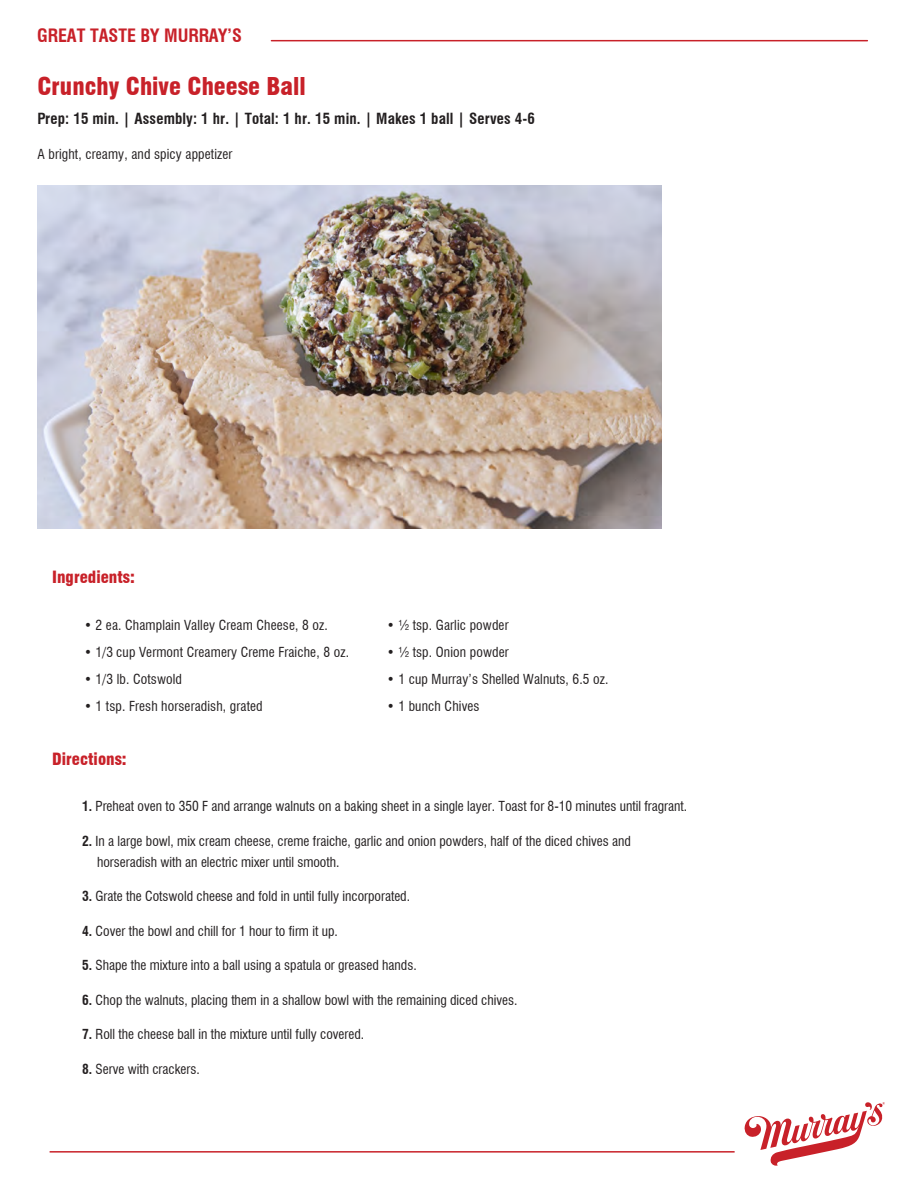
<style>
.page{position:relative;width:918px;height:1188px;background:#fff}
.page>*{position:absolute;margin:0;border:0;box-sizing:border-box;transform-origin:0 0}
.t1{font:900 condensed 24px "Swiss 721 BT";color:#c82129}
.t2{font:700 condensed 18px "Swiss 721 BT";color:#c82129}
.t3{font:900 condensed 16.5px "Swiss 721 BT";color:#c82129}
.t4{font:700 condensed 15px "Swiss 721 BT";letter-spacing:.01em;color:#231f20}
.t5{font:condensed 13.5px/21px "Swiss 721 BT";color:#231f20}
.s1{font-weight:700}
</style>
<div class="page">
<img style="left:37px;top:186px;width:625px;height:343px">
<hr style="left:50px;top:1151px;width:685px;height:2px;background:#c82129">
<hr style="left:271px;top:40px;width:596px;height:1px;background:#c82129">
<svg style="left:744px;top:1102px;width:141px;height:64px"></svg>
<h2 class="t2" style="left:37px;top:25px;width:206px">GREAT TASTE BY MURRAY’S</h2>
<h1 class="t1" style="left:37px;top:72px;width:270px">Crunchy Chive Cheese Ball</h1>
<p class="t4" style="left:37px;top:110px;width:499px">Prep: 15 min. | Assembly: 1 hr. | Total: 1 hr. 15 min. | Makes 1 ball | Serves 4-6</p>
<p class="t5" style="left:37px;top:144px;width:197px">A bright, creamy, and spicy appetizer</p>
<p class="t3" style="left:52px;top:567px;width:84px">Ingredients:</p>
<p class="t5" style="left:84px;top:614px;width:245px">• 2 ea. Champlain Valley Cream Cheese, 8 oz.</p>
<p class="t5" style="left:84px;top:641px;width:267px">• 1/3 cup Vermont Creamery Creme Fraiche, 8 oz.</p>
<p class="t5" style="left:84px;top:668px;width:100px">• 1/3 lb. Cotswold</p>
<p class="t5" style="left:84px;top:695px;width:180px">• 1 tsp. Fresh horseradish, grated</p>
<p class="t3" style="left:52px;top:749px;width:76px">Directions:</p>
<p class="t5" style="left:82px;top:796px;width:607px"><span class="s1">1.</span> Preheat oven to 350 F and arrange walnuts on a baking sheet in a single layer. Toast for 8-10 minutes until fragrant.</p>
<p class="t5" style="left:97px;top:830px;width:535px;text-indent:-15px"><span class="s1">2.</span> In a large bowl, mix cream cheese, creme fraiche, garlic and onion powders, half of the diced chives and horseradish with an electric mixer until smooth.</p>
<p class="t5" style="left:82px;top:886px;width:330px"><span class="s1">3.</span> Grate the Cotswold cheese and fold in until fully incorporated.</p>
<p class="t5" style="left:82px;top:920px;width:257px"><span class="s1">4.</span> Cover the bowl and chill for 1 hour to firm it up.</p>
<p class="t5" style="left:82px;top:955px;width:336px"><span class="s1">5.</span> Shape the mixture into a ball using a spatula or greased hands.</p>
<p class="t5" style="left:82px;top:989px;width:437px"><span class="s1">6.</span> Chop the walnuts, placing them in a shallow bowl with the remaining diced chives.</p>
<p class="t5" style="left:82px;top:1024px;width:284px"><span class="s1">7.</span> Roll the cheese ball in the mixture until fully covered.</p>
<p class="t5" style="left:82px;top:1058px;width:119px"><span class="s1">8.</span> Serve with crackers.</p>
<p class="t5" style="left:387px;top:614px;width:123px">• ½ tsp. Garlic powder</p>
<p class="t5" style="left:387px;top:641px;width:123px">• ½ tsp. Onion powder</p>
<p class="t5" style="left:387px;top:668px;width:223px">• 1 cup Murray’s Shelled Walnuts, 6.5 oz.</p>
<p class="t5" style="left:387px;top:695px;width:94px">• 1 bunch Chives</p>
</div>
